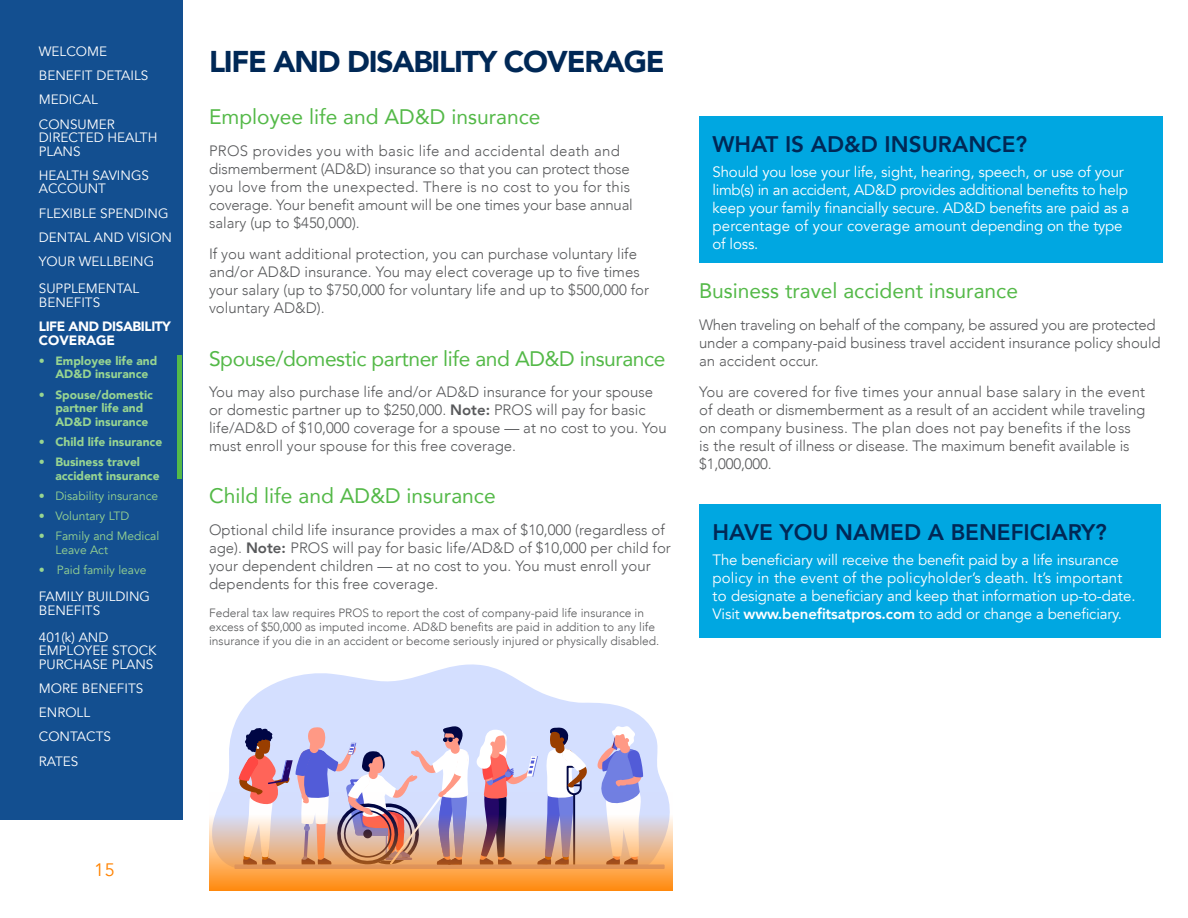
<style>
.page{position:relative;width:1188px;height:918px;background:#fff}
.page>*{position:absolute;margin:0;border:0;box-sizing:border-box;transform-origin:0 0}
.t1{font:900 30px "Avenir";letter-spacing:-.04em;color:#002856}
.t2{font:800 22.5px "Avenir";color:#002856}
.t3{font:21px "Avenir";color:#54b948}
.t4{font:21px "Avenir";letter-spacing:-.02em;color:#54b948}
.t5{font:18px "Avenir";color:#ff8300}
.t6{font:300 15px/18px "Avenir";color:#58595b}
.t7{font:15px/18px "Avenir";letter-spacing:-.01em;color:#fff}
.t8{font:13.5px/24.3px "Avenir";color:#fff}
.t9{font:900 13.5px/13.5px "Avenir";letter-spacing:-.03em;color:#fff}
.t10{font:300 12px/14.4px "Avenir";color:#58595b}
.t11{font:900 12px/13.5px "Avenir";color:#98d591}
.t12{font:12px/13.5px "Avenir";color:#98d591}
.s1{font-weight:400}
.s2{font-weight:900}
.s3{font-weight:800}
</style>
<div class="page">
<div style="left:0;top:0;width:182px;height:820px;background:#134f90"></div>
<div style="left:699px;top:116px;width:463px;height:147px;background:#00a7e1"></div>
<div style="left:699px;top:504px;width:462px;height:134px;background:#00a7e1"></div>
<hr style="left:178px;top:355px;width:4px;height:123px;background:#54b948">
<svg style="left:224px;top:664px;width:443px;height:129px;fill:#d4dfff"></svg>
<svg style="left:230px;top:726px;width:419px;height:67px;background:#c8bcd9"></svg>
<svg style="left:209px;top:793px;width:463px;height:98px;background:#d9aa8f"></svg>
<p class="t8" style="left:39px;top:39px;width:111px">WELCOME<br>BENEFIT DETAILS<br>MEDICAL<br>CONSUMER</p>
<p class="t8" style="left:39px;top:131px;width:120px;line-height:13.5px">DIRECTED HEALTH<br>PLANS</p>
<p class="t8" style="left:39px;top:169px;width:112px;line-height:13.5px">HEALTH SAVINGS<br>ACCOUNT</p>
<p class="t8" style="left:39px;top:201px;width:135px">FLEXIBLE SPENDING<br>DENTAL AND VISION<br>YOUR WELLBEING</p>
<p class="t8" style="left:39px;top:282px;width:102px;line-height:13.5px">SUPPLEMENTAL<br>BENEFITS</p>
<p class="t9" style="left:39px;top:319px;width:134px">LIFE AND DISABILITY<br>COVERAGE</p>
<p class="t11" style="left:55px;top:354px;width:104px;text-indent:-16px">• Employee life and<br>AD&amp;D insurance</p>
<p class="t11" style="left:55px;top:387px;width:99px;text-indent:-16px">• Spouse/domestic partner life and<br>AD&amp;D insurance</p>
<p class="t11" style="left:39px;top:435px;width:125px">• Child life insurance</p>
<p class="t11" style="left:55px;top:455px;width:106px;text-indent:-16px"><span class="s1">•</span> Business travel accident insurance</p>
<p class="t12" style="left:39px;top:489px;width:121px">• Disability insurance</p>
<p class="t12" style="left:39px;top:509px;width:92px">• Voluntary LTD</p>
<p class="t12" style="left:55px;top:530px;width:106px;text-indent:-16px">• Family and Medical<br>Leave Act</p>
<p class="t12" style="left:39px;top:563px;width:109px"><span class="s2">•</span> Paid family leave</p>
<p class="t8" style="left:39px;top:590px;width:113px;line-height:13.5px">FAMILY BUILDING<br>BENEFITS</p>
<p class="t8" style="left:39px;top:630px;width:119px;line-height:13.5px">401(k) AND<br>EMPLOYEE STOCK<br>PURCHASE PLANS</p>
<p class="t8" style="left:39px;top:676px;width:106px">MORE BENEFITS<br>ENROLL<br>CONTACTS<br>RATES</p>
<h1 class="t1" style="left:209px;top:36px;width:457px">LIFE AND DISABILITY COVERAGE</h1>
<h3 class="t3" style="left:209px;top:100px;width:333px">Employee life and AD&amp;D insurance</h3>
<p class="t6" style="left:209px;top:142px;width:425px">PROS provides you with basic life and accidental death and dismemberment (AD&amp;D) insurance so that you can protect those you love from the unexpected. There is no cost to you for this coverage. Your benefit amount will be one times your base annual salary (up to $450,000).</p>
<p class="t6" style="left:209px;top:245px;width:442px">If you want additional protection, you can purchase voluntary life and/or AD&amp;D insurance. You may elect coverage up to five times your salary (up to $750,000 for voluntary life and up to $500,000 for voluntary AD&amp;D).</p>
<h3 class="t4" style="left:209px;top:341px;width:458px">Spouse/domestic partner life and AD&amp;D insurance</h3>
<p class="t6" style="left:209px;top:383px;width:459px">You may also purchase life and/or AD&amp;D insurance for your spouse or domestic partner up to $250,000. <span class="s3">Note:</span> PROS will pay for basic life/AD&amp;D of $10,000 coverage for a spouse — at no cost to you. You must enroll your spouse for this free coverage.</p>
<h3 class="t3" style="left:209px;top:479px;width:288px">Child life and AD&amp;D insurance</h3>
<p class="t6" style="left:209px;top:521px;width:463px">Optional child life insurance provides a max of $10,000 (regardless of age). <span class="s3">Note:</span> PROS will pay for basic life/AD&amp;D of $10,000 per child for your dependent children — at no cost to you. You must enroll your dependents for this free coverage.</p>
<p class="t10" style="left:209px;top:605px;width:452px">Federal tax law requires PROS to report the cost of company-paid life insurance in excess of $50,000 as imputed income. AD&amp;D benefits are paid in addition to any life insurance if you die in an accident or become seriously injured or physically disabled.</p>
<h2 class="t2" style="left:713px;top:127px;width:316px">WHAT IS AD&amp;D INSURANCE?</h2>
<p class="t7" style="left:713px;top:163px;width:418px">Should you lose your life, sight, hearing, speech, or use of your limb(s) in an accident, AD&amp;D provides additional benefits to help keep your family financially secure. AD&amp;D benefits are paid as a percentage of your coverage amount depending on the type of loss.</p>
<h3 class="t3" style="left:699px;top:274px;width:321px">Business travel accident insurance</h3>
<p class="t6" style="left:699px;top:315px;width:463px">When traveling on behalf of the company, be assured you are protected under a company-paid business travel accident insurance policy should an accident occur.</p>
<p class="t6" style="left:699px;top:383px;width:448px">You are covered for five times your annual base salary in the event of death or dismemberment as a result of an accident while traveling on company business. The plan does not pay benefits if the loss<br>is the result of illness or disease. The maximum benefit available is $1,000,000.</p>
<h2 class="t2" style="left:713px;top:515px;width:396px">HAVE YOU NAMED A BENEFICIARY?</h2>
<p class="t7" style="left:713px;top:551px;width:424px">The beneficiary will receive the benefit paid by a life insurance policy in the event of the policyholder’s death. It’s important to designate a beneficiary and keep that information up-to-date.<br>Visit <span class="s3">www.benefitsatpros.com</span> to add or change a beneficiary.</p>
<p class="t5" style="left:94px;top:859px;width:22px">15</p>
</div>
